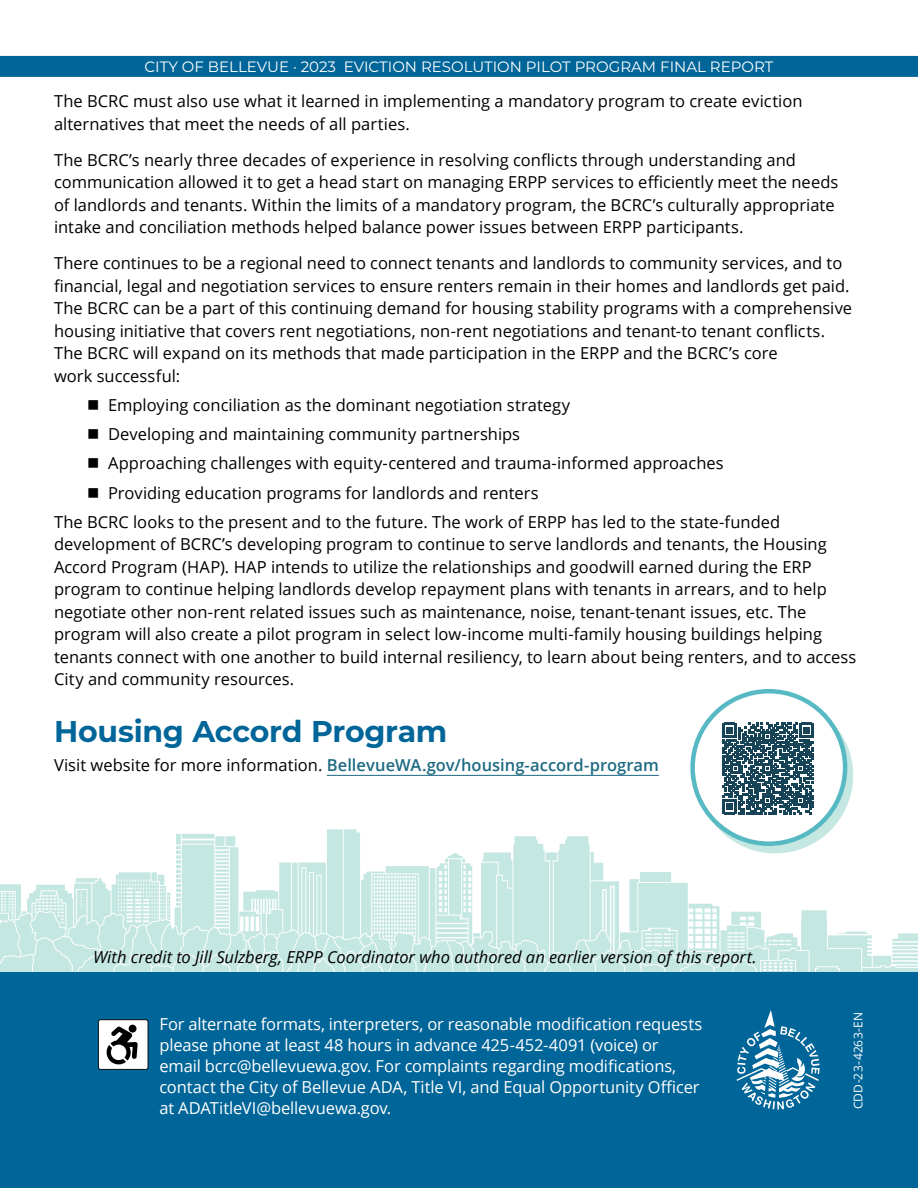
<style>
.page{position:relative;width:918px;height:1188px;background:#fff}
.page>*{position:absolute;margin:0;border:0;box-sizing:border-box;transform-origin:0 0}
.headers{font:700 30px "Montserrat";letter-spacing:-.01em;color:#006598}
.Body_Text{font:16.5px/22.5px "Open Sans";color:#000}
.text_before_bullets{font:16.5px/22.5px "Open Sans";color:#000}
.ADA{font:16.5px/21px "Open Sans";letter-spacing:-.01em;color:#fff}
.Body_Text-2{font:italic 16.5px "Open Sans";color:#000}
.Body_Text-3{font:600 16.5px "Open Sans";color:#1d6a83}
.t1{font:15px "Montserrat";color:#fff}
.Body_Text-4{font:12px "Open Sans";letter-spacing:.015em;color:#fff}
.s1{font-weight:400;color:#000}
</style>
<div class="page">
<div style="left:0;top:56px;width:918px;height:21px;background:#006598"></div>
<svg style="left:0;top:829px;width:918px;height:143px"></svg>
<hr style="left:327px;top:775px;width:332px;height:1px;background:#1d6a83">
<div style="left:0;top:972px;width:918px;height:216px;background:#006598"></div>
<svg style="left:737px;top:1010px;width:83px;height:100px"></svg>
<svg style="left:98px;top:1019px;width:50px;height:51px;background:#b7b8b8"></svg>
<div style="left:129px;top:1025px;width:8px;height:8px;background:#000;border-radius:50%"></div>
<svg style="left:699px;top:699px;width:153px;height:153px"></svg>
<div style="left:693px;top:691px;width:152px;height:153px;background:#fff;border-radius:50%"></div>
<div style="left:690px;top:689px;width:157px;height:157px;border:4px solid #57b9c3;border-radius:50%"></div>
<svg style="left:722px;top:723px;width:91px;height:91px"></svg>
<p class="t1" style="left:145px;top:56px;width:630px">CITY OF BELLEVUE · 2023 EVICTION RESOLUTION PILOT PROGRAM FINAL REPORT</p>
<p class="Body_Text" style="left:54px;top:89px;width:750px">The BCRC must also use what it learned in implementing a mandatory program to create eviction alternatives that meet the needs of all parties.</p>
<p class="Body_Text" style="left:54px;top:148px;width:786px">The BCRC’s nearly three decades of experience in resolving conflicts through understanding and communication allowed it to get a head start on managing ERPP services to efficiently meet the needs of landlords and tenants. Within the limits of a mandatory program, the BCRC’s culturally appropriate intake and conciliation methods helped balance power issues between ERPP participants.</p>
<p class="text_before_bullets" style="left:54px;top:251px;width:800px">There continues to be a regional need to connect tenants and landlords to community services, and to financial, legal and negotiation services to ensure renters remain in their homes and landlords get paid.<br>The BCRC can be a part of this continuing demand for housing stability programs with a comprehensive housing initiative that covers rent negotiations, non-rent negotiations and tenant-to tenant conflicts.<br>The BCRC will expand on its methods that made participation in the ERPP and the BCRC’s core<br>work successful:</p>
<p class="Body_Text" style="left:87px;top:393px;width:485px">■ Employing conciliation as the dominant negotiation strategy</p>
<p class="Body_Text" style="left:87px;top:422px;width:435px">■ Developing and maintaining community partnerships</p>
<p class="Body_Text" style="left:87px;top:452px;width:638px">■ Approaching challenges with equity-centered and trauma-informed approaches</p>
<p class="Body_Text" style="left:87px;top:481px;width:453px">■ Providing education programs for landlords and renters</p>
<p class="Body_Text" style="left:54px;top:510px;width:804px">The BCRC looks to the present and to the future. The work of ERPP has led to the state-funded development of BCRC’s developing program to continue to serve landlords and tenants, the Housing Accord Program (HAP). HAP intends to utilize the relationships and goodwill earned during the ERP program to continue helping landlords develop repayment plans with tenants in arrears, and to help negotiate other non-rent related issues such as maintenance, noise, tenant-tenant issues, etc. The program will also create a pilot program in select low-income multi-family housing buildings helping tenants connect with one another to build internal resiliency, to learn about being renters, and to access City and community resources.</p>
<h1 class="headers" style="left:54px;top:709px;width:395px">Housing Accord Program</h1>
<p class="Body_Text-3" style="left:54px;top:754px;width:606px"><span class="s1">Visit website for more information.</span> BellevueWA.gov/housing-accord-program</p>
<p class="Body_Text-2" style="left:93px;top:946px;width:665px">With credit to Jill Sulzberg, ERPP Coordinator who authored an earlier version of this report.</p>
<p class="ADA" style="left:159px;top:1013px;width:544px">For alternate formats, interpreters, or reasonable modification requests please phone at least 48 hours in advance 425-452-4091 (voice) or email bcrc@bellevuewa.gov. For complaints regarding modifications, contact the City of Bellevue ADA, Title VI, and Equal Opportunity Officer at ADATitleVI@bellevuewa.gov.</p>
<p class="Body_Text-4" style="left:850px;top:1109px;width:99px;rotate:-90deg">CDD-23-4263-EN</p>
</div>
